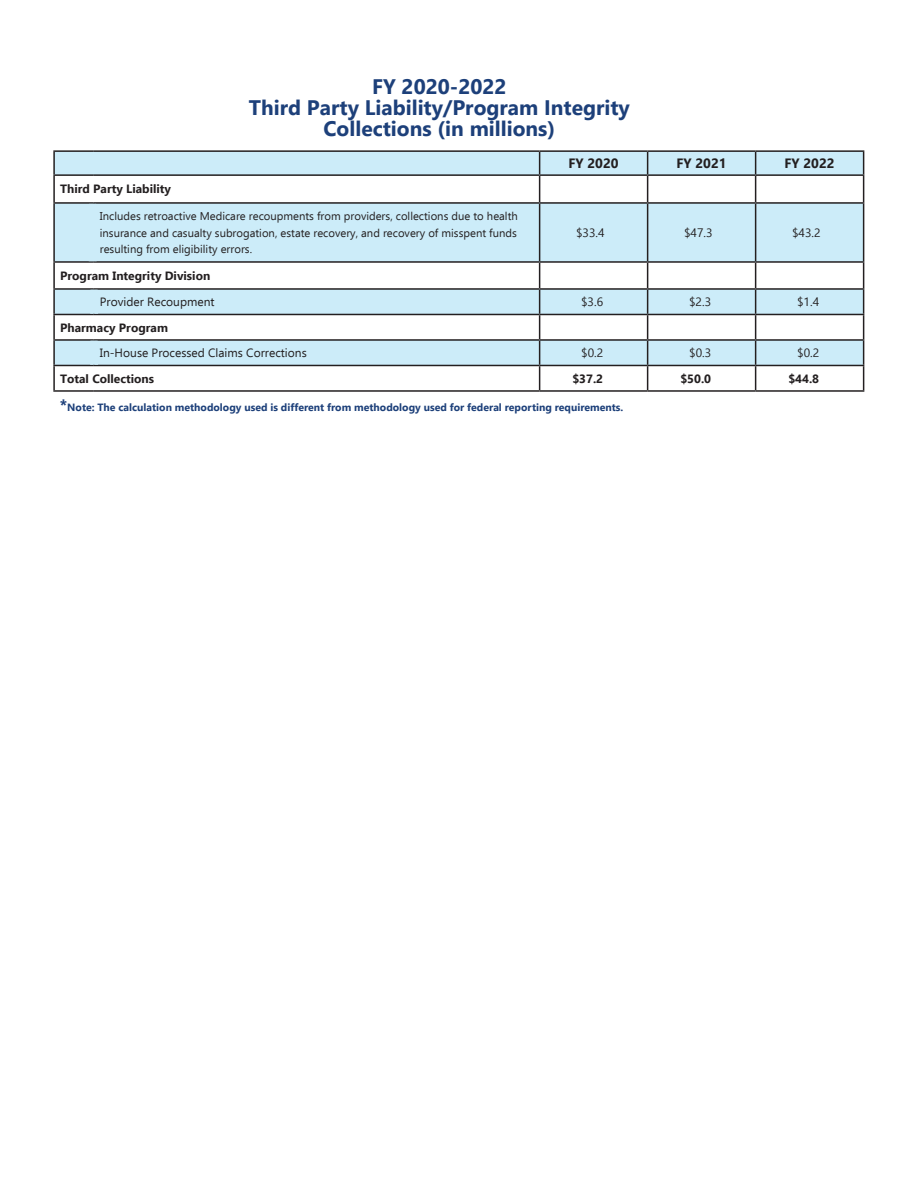
<style>
.page{position:relative;width:918px;height:1188px;background:#fff}
.page>*{position:absolute;margin:0;border:0;box-sizing:border-box;transform-origin:0 0}
.t1{font:700 21px/21px "Nirmala UI";color:#1d407a;text-align:center}
.t2{font:700 13.5px "Ebrima";color:#231f20}
.t3{font:12px "Ebrima";color:#231f20}
.t4{font:700 12px "Ebrima";color:#231f20}
.t5{font:11.25px/16.5px "Ebrima";color:#231f20;text-align:justify}
.t6{font:700 10.5px "Nirmala UI";color:#1d407a}
.s1{font-size:16.5px}
</style>
<div class="page">
<svg style="left:55px;top:152px;width:808px;height:213px;fill:#ccecf9"></svg>
<hr style="left:540px;top:150px;width:108px;height:2px;background:#231f20">
<hr style="left:648px;top:150px;width:108px;height:2px;background:#231f20">
<hr style="left:756px;top:150px;width:108px;height:2px;background:#231f20">
<hr style="left:53px;top:176px;width:2px;height:26px;background:#231f20">
<hr style="left:540px;top:174px;width:108px;height:2px;background:#231f20">
<hr style="left:648px;top:174px;width:108px;height:2px;background:#231f20">
<svg style="left:647px;top:152px;width:1px;height:50px"></svg>
<hr style="left:756px;top:174px;width:108px;height:2px;background:#231f20">
<svg style="left:755px;top:152px;width:1px;height:50px"></svg>
<svg style="left:863px;top:152px;width:1px;height:50px"></svg>
<hr style="left:53px;top:202px;width:41px;height:2px;background:#231f20">
<hr style="left:53px;top:204px;width:2px;height:57px;background:#231f20">
<hr style="left:94px;top:202px;width:446px;height:2px;background:#231f20">
<hr style="left:540px;top:202px;width:108px;height:2px;background:#231f20">
<hr style="left:539px;top:204px;width:1px;height:57px;background:#231f20">
<hr style="left:648px;top:202px;width:108px;height:2px;background:#231f20">
<hr style="left:647px;top:204px;width:1px;height:57px;background:#231f20">
<hr style="left:756px;top:202px;width:108px;height:2px;background:#231f20">
<hr style="left:755px;top:204px;width:1px;height:57px;background:#231f20">
<hr style="left:863px;top:204px;width:1px;height:57px;background:#231f20">
<hr style="left:53px;top:261px;width:41px;height:2px;background:#231f20">
<hr style="left:53px;top:263px;width:2px;height:25px;background:#231f20">
<hr style="left:94px;top:261px;width:446px;height:2px;background:#231f20">
<hr style="left:540px;top:261px;width:108px;height:2px;background:#231f20">
<hr style="left:648px;top:261px;width:108px;height:2px;background:#231f20">
<hr style="left:756px;top:261px;width:108px;height:2px;background:#231f20">
<hr style="left:53px;top:288px;width:41px;height:2px;background:#231f20">
<hr style="left:53px;top:290px;width:2px;height:24px;background:#231f20">
<hr style="left:94px;top:288px;width:446px;height:2px;background:#231f20">
<hr style="left:540px;top:288px;width:108px;height:2px;background:#231f20">
<hr style="left:648px;top:288px;width:108px;height:2px;background:#231f20">
<hr style="left:756px;top:288px;width:108px;height:2px;background:#231f20">
<hr style="left:53px;top:314px;width:41px;height:1px;background:#231f20">
<hr style="left:53px;top:315px;width:2px;height:24px;background:#231f20">
<hr style="left:94px;top:314px;width:446px;height:1px;background:#231f20">
<hr style="left:540px;top:314px;width:108px;height:1px;background:#231f20">
<hr style="left:648px;top:314px;width:108px;height:1px;background:#231f20">
<hr style="left:756px;top:314px;width:108px;height:1px;background:#231f20">
<hr style="left:53px;top:339px;width:41px;height:2px;background:#231f20">
<hr style="left:53px;top:341px;width:2px;height:24px;background:#231f20">
<hr style="left:94px;top:339px;width:446px;height:2px;background:#231f20">
<hr style="left:540px;top:339px;width:108px;height:2px;background:#231f20">
<hr style="left:648px;top:339px;width:108px;height:2px;background:#231f20">
<hr style="left:756px;top:339px;width:108px;height:2px;background:#231f20">
<hr style="left:53px;top:365px;width:41px;height:1px;background:#231f20">
<hr style="left:53px;top:366px;width:2px;height:24px;background:#231f20">
<hr style="left:94px;top:365px;width:446px;height:1px;background:#231f20">
<hr style="left:540px;top:365px;width:108px;height:1px;background:#231f20">
<svg style="left:539px;top:263px;width:1px;height:127px"></svg>
<hr style="left:648px;top:365px;width:108px;height:1px;background:#231f20">
<svg style="left:647px;top:263px;width:1px;height:127px"></svg>
<hr style="left:756px;top:365px;width:108px;height:1px;background:#231f20">
<svg style="left:755px;top:263px;width:1px;height:127px"></svg>
<svg style="left:863px;top:263px;width:1px;height:127px"></svg>
<hr style="left:53px;top:390px;width:41px;height:2px;background:#231f20">
<hr style="left:94px;top:390px;width:446px;height:2px;background:#231f20">
<hr style="left:540px;top:390px;width:108px;height:2px;background:#231f20">
<hr style="left:648px;top:390px;width:108px;height:2px;background:#231f20">
<hr style="left:756px;top:390px;width:108px;height:2px;background:#231f20">
<hr style="left:53px;top:150px;width:41px;height:2px;background:#231f20">
<hr style="left:53px;top:152px;width:2px;height:22px;background:#231f20">
<hr style="left:94px;top:150px;width:446px;height:2px;background:#231f20">
<svg style="left:539px;top:152px;width:1px;height:50px"></svg>
<hr style="left:53px;top:174px;width:41px;height:2px;background:#231f20">
<hr style="left:94px;top:174px;width:446px;height:2px;background:#231f20">
<svg style="left:89px;top:204px;width:8px;height:57px"></svg>
<svg style="left:90px;top:290px;width:8px;height:24px"></svg>
<svg style="left:90px;top:341px;width:8px;height:24px"></svg>
<h1 class="t1" style="left:249px;top:75px;width:383px">FY 2020-2022<br>Third Party Liability/Program Integrity<br>Collections (in millions)</h1>
<p class="t4" style="left:60px;top:180px;width:113px">Third Party Liability</p>
<p class="t5" style="left:100px;top:207px;width:420px">Includes retroactive Medicare recoupments from providers, collections due to health insurance and casualty subrogation, estate recovery, and recovery of misspent funds resulting from eligibility errors.</p>
<p class="t2" style="left:569px;top:153px;width:51px">FY 2020</p>
<p class="t2" style="left:677px;top:153px;width:51px">FY 2021</p>
<p class="t2" style="left:785px;top:153px;width:51px">FY 2022</p>
<p class="t3" style="left:576px;top:224px;width:30px">$33.4</p>
<p class="t3" style="left:684px;top:224px;width:30px">$47.3</p>
<p class="t3" style="left:792px;top:224px;width:30px">$43.2</p>
<p class="t4" style="left:60px;top:266px;width:152px">Program Integrity Division</p>
<p class="t3" style="left:100px;top:293px;width:116px">Provider Recoupment</p>
<p class="t3" style="left:581px;top:293px;width:24px">$3.6</p>
<p class="t3" style="left:689px;top:293px;width:24px">$2.3</p>
<p class="t3" style="left:797px;top:293px;width:24px">$1.4</p>
<p class="t4" style="left:60px;top:318px;width:109px">Pharmacy Program</p>
<p class="t3" style="left:100px;top:344px;width:208px">In-House Processed Claims Corrections</p>
<p class="t3" style="left:581px;top:344px;width:24px">$0.2</p>
<p class="t3" style="left:689px;top:344px;width:24px">$0.3</p>
<p class="t3" style="left:797px;top:344px;width:24px">$0.2</p>
<p class="t4" style="left:60px;top:369px;width:96px">Total Collections</p>
<p class="t4" style="left:572px;top:369px;width:32px">$37.2</p>
<p class="t4" style="left:680px;top:369px;width:32px">$50.0</p>
<p class="t4" style="left:788px;top:369px;width:32px">$44.8</p>
<p class="t6" style="left:60px;top:399px;width:565px"><span class="s1">*</span>Note: The calculation methodology used is different from methodology used for federal reporting requirements.</p>
</div>
